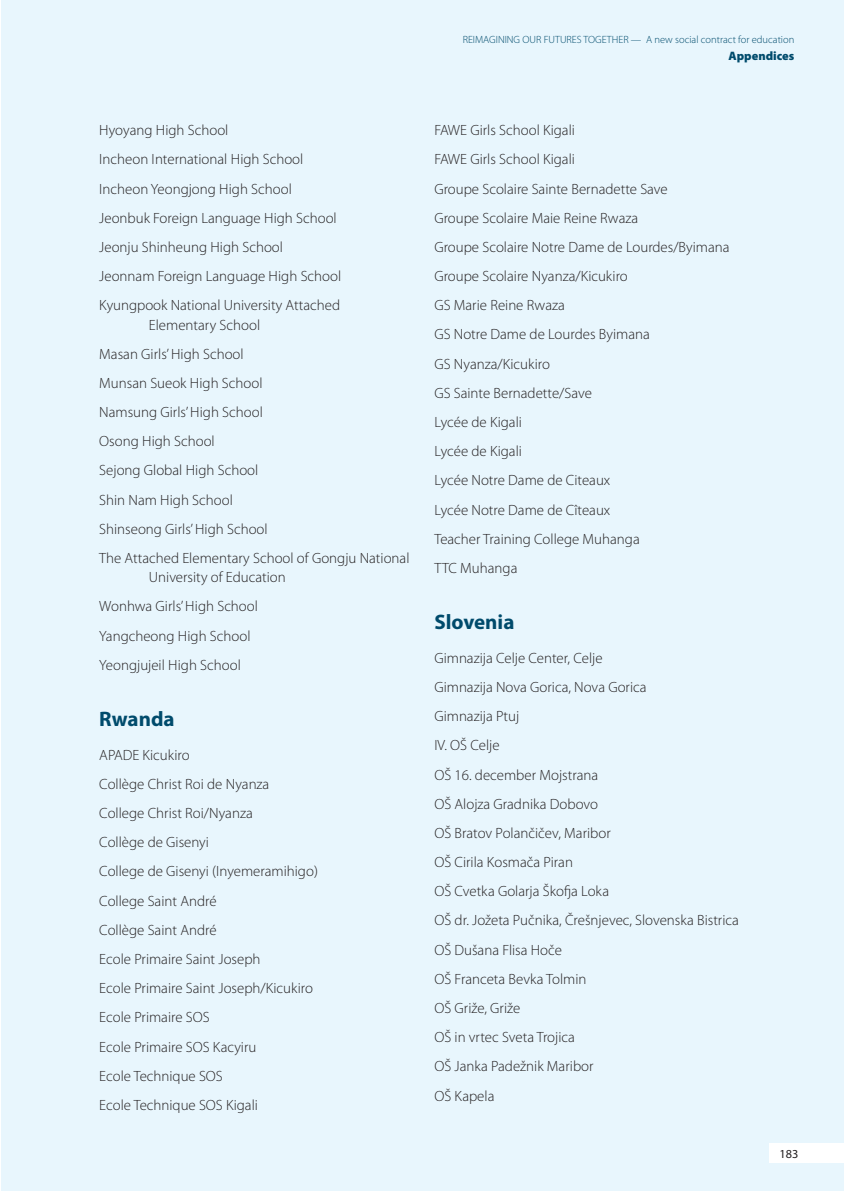
<style>
.page{position:relative;width:844px;height:1191px;background:#fff}
.page>*{position:absolute;margin:0;border:0;box-sizing:border-box;transform-origin:0 0}
.T4_nom_members{font:700 21px "Myriad Pro";color:#004b6c}
.texte_biblio{font:300 14.88px/19.2px "Myriad Pro";color:#231f20}
.t1{font:900 12.25px "Myriad Pro";color:#004b6c}
.t2{font:12.25px "Myriad Pro";color:#231f20}
.t3{font:300 10.5px "Myriad Pro";color:#004b6c}
</style>
<div class="page">
<div style="left:2px;top:0;width:841px;height:1191px;background:#e8f6fd"></div>
<div style="left:769px;top:1143px;width:74px;height:20px;background:#fff"></div>
<p class="texte_biblio" style="left:99px;top:120px;width:131px">Hyoyang High School</p>
<p class="texte_biblio" style="left:99px;top:150px;width:205px">Incheon International High School</p>
<p class="texte_biblio" style="left:99px;top:179px;width:194px">Incheon Yeongjong High School</p>
<p class="texte_biblio" style="left:99px;top:208px;width:239px">Jeonbuk Foreign Language High School</p>
<p class="texte_biblio" style="left:99px;top:237px;width:185px">Jeonju Shinheung High School</p>
<p class="texte_biblio" style="left:99px;top:266px;width:243px">Jeonnam Foreign Language High School</p>
<p class="texte_biblio" style="left:149px;top:295px;width:193px;text-indent:-50px">Kyungpook National University Attached<br>Elementary School</p>
<p class="texte_biblio" style="left:99px;top:344px;width:146px">Masan Girls’ High School</p>
<p class="texte_biblio" style="left:99px;top:373px;width:165px">Munsan Sueok High School</p>
<p class="texte_biblio" style="left:99px;top:402px;width:165px">Namsung Girls’ High School</p>
<p class="texte_biblio" style="left:99px;top:431px;width:117px">Osong High School</p>
<p class="texte_biblio" style="left:99px;top:461px;width:160px">Sejong Global High School</p>
<p class="texte_biblio" style="left:99px;top:490px;width:135px">Shin Nam High School</p>
<p class="texte_biblio" style="left:99px;top:519px;width:170px">Shinseong Girls’ High School</p>
<p class="texte_biblio" style="left:149px;top:548px;width:262px;text-indent:-50px">The Attached Elementary School of Gongju National<br>University of Education</p>
<p class="texte_biblio" style="left:99px;top:597px;width:160px">Wonhwa Girls’ High School</p>
<p class="texte_biblio" style="left:99px;top:626px;width:153px">Yangcheong High School</p>
<p class="texte_biblio" style="left:99px;top:655px;width:143px">Yeongjujeil High School</p>
<p class="T4_nom_members" style="left:99px;top:705px;width:77px">Rwanda</p>
<p class="texte_biblio" style="left:99px;top:745px;width:92px">APADE Kicukiro</p>
<p class="texte_biblio" style="left:99px;top:774px;width:171px">Collège Christ Roi de Nyanza</p>
<p class="texte_biblio" style="left:99px;top:803px;width:155px">College Christ Roi/Nyanza</p>
<p class="texte_biblio" style="left:99px;top:832px;width:111px">Collège de Gisenyi</p>
<p class="texte_biblio" style="left:99px;top:861px;width:220px">College de Gisenyi (Inyemeramihigo)</p>
<p class="texte_biblio" style="left:99px;top:891px;width:119px">College Saint André</p>
<p class="texte_biblio" style="left:99px;top:920px;width:119px">Collège Saint André</p>
<p class="texte_biblio" style="left:99px;top:949px;width:163px">Ecole Primaire Saint Joseph</p>
<p class="texte_biblio" style="left:99px;top:978px;width:215px">Ecole Primaire Saint Joseph/Kicukiro</p>
<p class="texte_biblio" style="left:99px;top:1007px;width:112px">Ecole Primaire SOS</p>
<p class="texte_biblio" style="left:99px;top:1036px;width:158px">Ecole Primaire SOS Kacyiru</p>
<p class="texte_biblio" style="left:99px;top:1066px;width:125px">Ecole Technique SOS</p>
<p class="texte_biblio" style="left:99px;top:1095px;width:160px">Ecole Technique SOS Kigali</p>
<p class="t3" style="left:462px;top:33px;width:333px">REIMAGINING OUR FUTURES TOGETHER — A new social contract for education</p>
<p class="t1" style="left:728px;top:48px;width:67px">Appendices</p>
<p class="texte_biblio" style="left:434px;top:120px;width:142px">FAWE Girls School Kigali</p>
<p class="texte_biblio" style="left:434px;top:150px;width:142px">FAWE Girls School Kigali</p>
<p class="texte_biblio" style="left:434px;top:179px;width:235px">Groupe Scolaire Sainte Bernadette Save</p>
<p class="texte_biblio" style="left:434px;top:208px;width:205px">Groupe Scolaire Maie Reine Rwaza</p>
<p class="texte_biblio" style="left:434px;top:237px;width:297px">Groupe Scolaire Notre Dame de Lourdes/Byimana</p>
<p class="texte_biblio" style="left:434px;top:266px;width:195px">Groupe Scolaire Nyanza/Kicukiro</p>
<p class="texte_biblio" style="left:434px;top:295px;width:132px">GS Marie Reine Rwaza</p>
<p class="texte_biblio" style="left:434px;top:325px;width:217px">GS Notre Dame de Lourdes Byimana</p>
<p class="texte_biblio" style="left:434px;top:354px;width:117px">GS Nyanza/Kicukiro</p>
<p class="texte_biblio" style="left:434px;top:383px;width:159px">GS Sainte Bernadette/Save</p>
<p class="texte_biblio" style="left:434px;top:412px;width:89px">Lycée de Kigali</p>
<p class="texte_biblio" style="left:434px;top:441px;width:89px">Lycée de Kigali</p>
<p class="texte_biblio" style="left:434px;top:471px;width:177px">Lycée Notre Dame de Citeaux</p>
<p class="texte_biblio" style="left:434px;top:500px;width:177px">Lycée Notre Dame de Cîteaux</p>
<p class="texte_biblio" style="left:434px;top:529px;width:207px">Teacher Training College Muhanga</p>
<p class="texte_biblio" style="left:434px;top:558px;width:84px">TTC Muhanga</p>
<p class="T4_nom_members" style="left:434px;top:608px;width:82px">Slovenia</p>
<p class="texte_biblio" style="left:434px;top:648px;width:170px">Gimnazija Celje Center, Celje</p>
<p class="texte_biblio" style="left:434px;top:677px;width:214px">Gimnazija Nova Gorica, Nova Gorica</p>
<p class="texte_biblio" style="left:434px;top:706px;width:86px">Gimnazija Ptuj</p>
<p class="texte_biblio" style="left:434px;top:735px;width:67px">IV. OŠ Celje</p>
<p class="texte_biblio" style="left:434px;top:765px;width:165px">OŠ 16. december Mojstrana</p>
<p class="texte_biblio" style="left:434px;top:794px;width:165px">OŠ Alojza Gradnika Dobovo</p>
<p class="texte_biblio" style="left:434px;top:823px;width:178px">OŠ Bratov Polančičev, Maribor</p>
<p class="texte_biblio" style="left:434px;top:852px;width:140px">OŠ Cirila Kosmača Piran</p>
<p class="texte_biblio" style="left:434px;top:881px;width:176px">OŠ Cvetka Golarja Škofja Loka</p>
<p class="texte_biblio" style="left:434px;top:910px;width:306px">OŠ dr. Jožeta Pučnika, Črešnjevec, Slovenska Bistrica</p>
<p class="texte_biblio" style="left:434px;top:940px;width:129px">OŠ Dušana Flisa Hoče</p>
<p class="texte_biblio" style="left:434px;top:969px;width:154px">OŠ Franceta Bevka Tolmin</p>
<p class="texte_biblio" style="left:434px;top:998px;width:87px">OŠ Griže, Griže</p>
<p class="texte_biblio" style="left:434px;top:1027px;width:142px">OŠ in vrtec Sveta Trojica</p>
<p class="texte_biblio" style="left:434px;top:1056px;width:160px">OŠ Janka Padežnik Maribor</p>
<p class="texte_biblio" style="left:434px;top:1085px;width:62px">OŠ Kapela</p>
<p class="t2" style="left:779px;top:1146px;width:20px">183</p>
</div>
